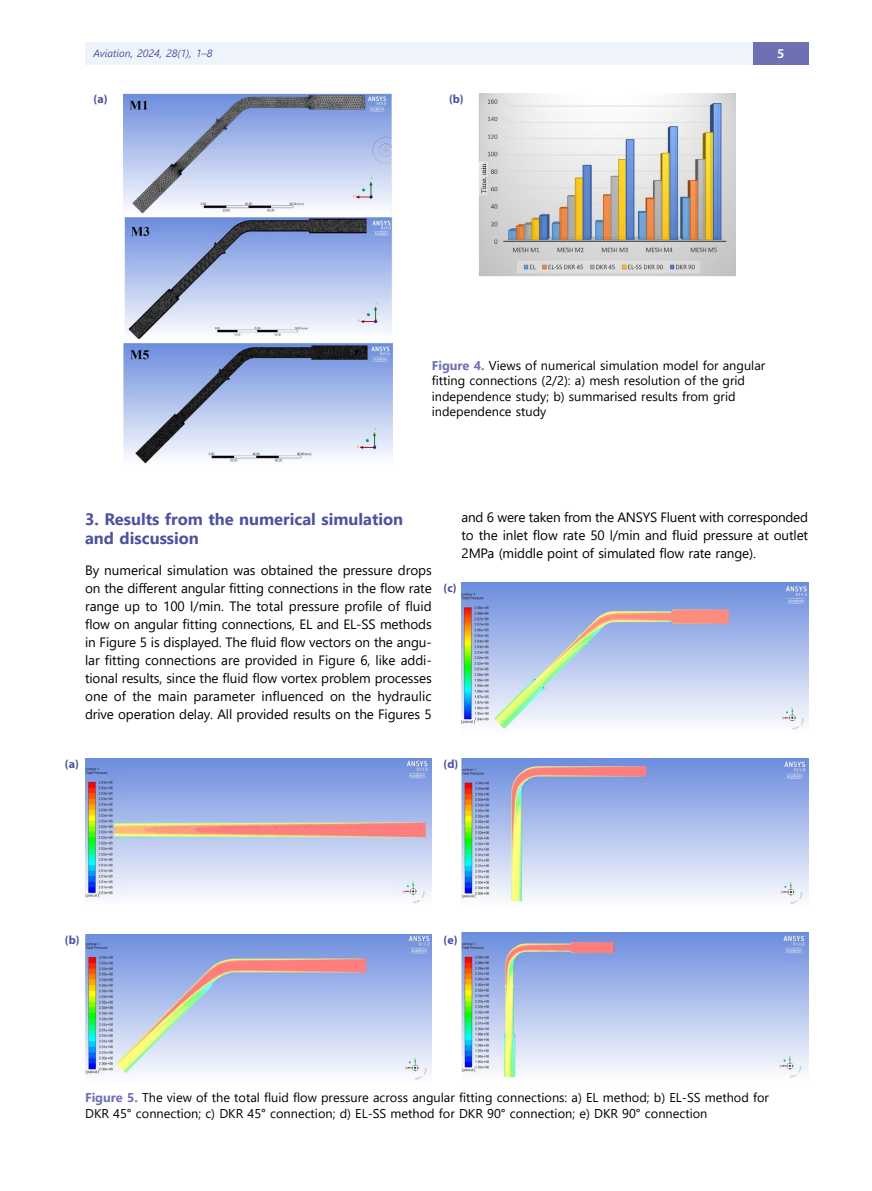
<style>
.page{position:relative;width:872px;height:1191px;background:#fff}
.page>*{position:absolute;margin:0;border:0;box-sizing:border-box;transform-origin:0 0}
.t1{font:700 16.5px/19.6px "Segoe UI";color:#4d529f}
.t2{font:13.5px/18px "Segoe UI";letter-spacing:-.01em;color:#000;text-align:justify}
.t3{font:600 13.5px "Myriad Pro";color:#fff}
.t4{font:12.75px/15.3px "Segoe UI";color:#000}
.t5{font:700 12px "Myriad Pro";color:#4d529f}
.t6{font:italic 10.5px "Segoe UI";color:#4d529f}
.s1{font-weight:700;color:#6f70b3}
</style>
<div class="page">
<div style="left:85px;top:43px;width:668px;height:22px;background:#eff4fb"></div>
<div style="left:753px;top:43px;width:55px;height:22px;background:#6f70b3"></div>
<img style="left:124px;top:94px;width:269px;height:370px">
<img style="left:478px;top:94px;width:258px;height:183px">
<img style="left:85px;top:758px;width:347px;height:146px">
<img style="left:85px;top:934px;width:347px;height:146px">
<img style="left:461px;top:583px;width:347px;height:147px">
<img style="left:461px;top:758px;width:347px;height:146px">
<img style="left:461px;top:932px;width:347px;height:146px">
<p class="t6" style="left:94px;top:43px;width:120px">Aviation, 2024, 28(1), 1–8</p>
<p class="t3" style="left:777px;top:45px;width:9px">5</p>
<p class="t5" style="left:94px;top:91px;width:15px">(a)</p>
<p class="t5" style="left:449px;top:91px;width:16px">(b)</p>
<p class="t4" style="left:432px;top:357px;width:335px"><span class="s1">Figure 4.</span> Views of numerical simulation model for angular fitting connections (2/2): a) mesh resolution of the grid independence study; b) summarised results from grid independence study</p>
<p class="t1" style="left:85px;top:507px;width:320px">3. Results from the numerical simulation and discussion</p>
<p class="t2" style="left:85px;top:560px;width:348px">By numerical simulation was obtained the pressure drops on the different angular fitting connections in the flow rate range up to 100 l/min. The total pressure profile of fluid flow on angular fitting connections, EL and EL-SS methods in Figure 5 is displayed. The fluid flow vectors on the angu&shy;lar fitting connections are provided in Figure 6, like addi&shy;tional results, since the fluid flow vortex problem processes one of the main parameter influenced on the hydraulic drive operation delay. All provided results on the Figures 5</p>
<p class="t2" style="left:461px;top:507px;width:348px">and 6 were taken from the ANSYS Fluent with corresponded to the inlet flow rate 50 l/min and fluid pressure at outlet 2MPa (middle point of simulated flow rate range).</p>
<p class="t5" style="left:443px;top:580px;width:14px">(c)</p>
<p class="t5" style="left:65px;top:755px;width:15px">(a)</p>
<p class="t5" style="left:443px;top:755px;width:16px">(d)</p>
<p class="t5" style="left:65px;top:932px;width:16px">(b)</p>
<p class="t5" style="left:443px;top:932px;width:15px">(e)</p>
<p class="t4" style="left:85px;top:1089px;width:685px"><span class="s1">Figure 5.</span> The view of the total fluid flow pressure across angular fitting connections: a) EL method; b) EL-SS method for<br>DKR 45° connection; c) DKR 45° connection; d) EL-SS method for DKR 90° connection; e) DKR 90° connection</p>
</div>
